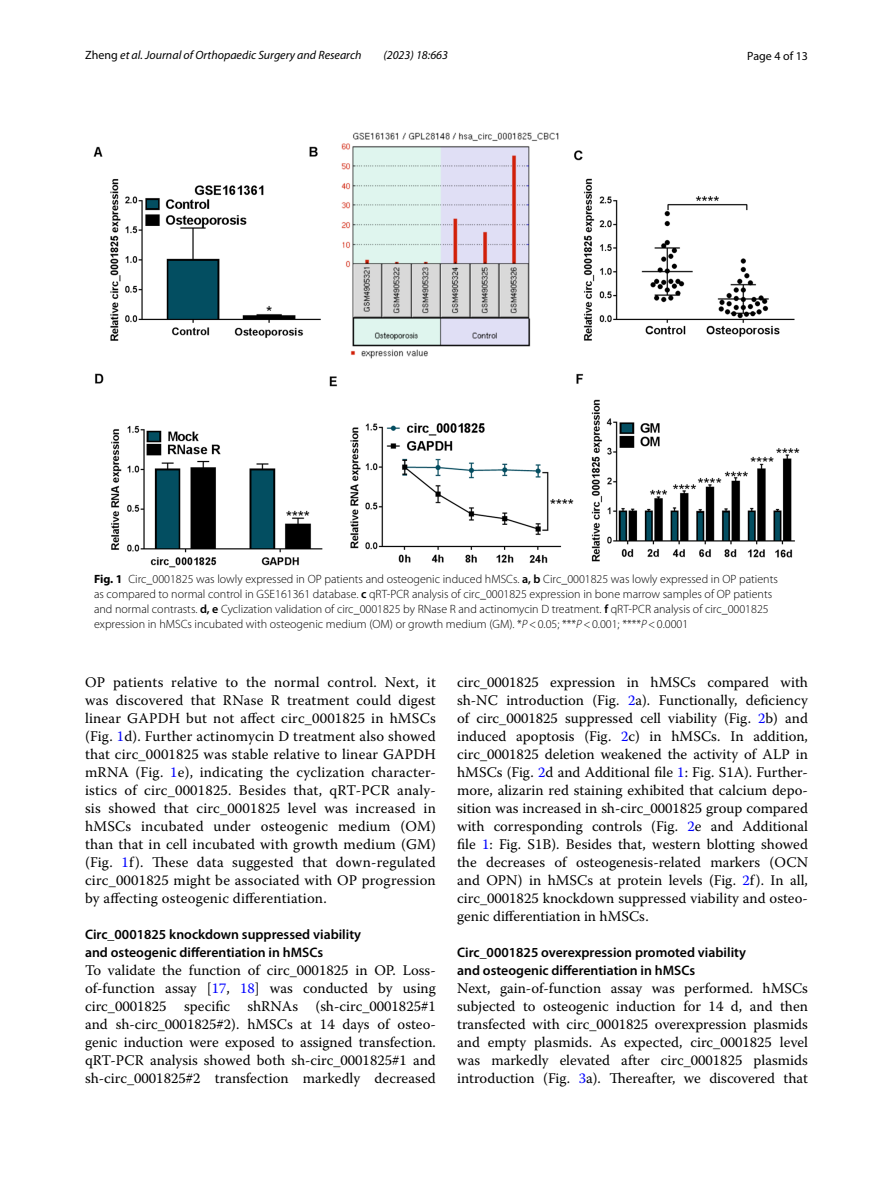
<style>
.page{position:relative;width:893px;height:1187px;background:#fff}
.page>*{position:absolute;margin:0;border:0;box-sizing:border-box;transform-origin:0 0}
.t1{font:14.7px/18px "Warnock Pro";color:#000;text-align:justify}
.t2{font:600 13.8px/18px "Myriad Pro";color:#000}
.t3{font:300 12px/15px "Myriad Pro";color:#000}
.t4{font:italic 12px "Myriad Pro";color:#000}
.t5{font:12px "Myriad Pro";color:#000}
.s1{font-style:normal}
.s2{font-weight:700}
.s3{font-weight:600}
.s4{font-style:italic}
.s5{color:#00f}
</style>
<div class="page">
<img style="left:94px;top:133px;width:705px;height:434px">
<p class="t4" style="left:85px;top:48px;width:278px"><span class="s1">Zheng</span> et al. Journal of Orthopaedic Surgery and Research</p>
<p class="t4" style="left:383px;top:48px;width:66px">(2023) 18:663</p>
<p class="t5" style="left:747px;top:48px;width:62px">Page 4 of 13</p>
<p class="t3" style="left:94px;top:571px;width:685px"><span class="s2">Fig. 1</span> Circ_0001825 was lowly expressed in OP patients and osteogenic induced hMSCs. <span class="s3">a, b</span> Circ_0001825 was lowly expressed in OP patients as compared to normal control in GSE161361 database. <span class="s3">c</span> qRT-PCR analysis of circ_0001825 expression in bone marrow samples of OP patients and normal contrasts. <span class="s3">d, e</span> Cyclization validation of circ_0001825 by RNase R and actinomycin D treatment. <span class="s3">f</span> qRT-PCR analysis of circ_0001825 expression in hMSCs incubated with osteogenic medium (OM) or growth medium (GM). *<span class="s4">P</span>&lt;0.05; ***<span class="s4">P</span>&lt;0.001; ****<span class="s4">P</span>&lt;0.0001</p>
<p class="t1" style="left:85px;top:672px;width:352px">OP patients relative to the normal control. Next, it was discovered that RNase R treatment could digest linear GAPDH but not affect circ_0001825 in hMSCs (Fig. <span class="s5">1</span>d). Further actinomycin D treatment also showed that circ_0001825 was stable relative to linear GAPDH mRNA (Fig. <span class="s5">1</span>e), indicating the cyclization character&shy;istics of circ_0001825. Besides that, qRT-PCR analy&shy;sis showed that circ_0001825 level was increased in hMSCs incubated under osteogenic medium (OM) than that in cell incubated with growth medium (GM) (Fig. <span class="s5">1</span>f). These data suggested that down-regulated circ_0001825 might be associated with OP progression by affecting osteogenic differentiation.</p>
<p class="t2" style="left:85px;top:924px;width:278px">Circ_0001825 knockdown suppressed viability and osteogenic differentiation in hMSCs</p>
<p class="t1" style="left:85px;top:960px;width:352px">To validate the function of circ_0001825 in OP. Loss&shy;of-function assay [<span class="s5">17</span>, <span class="s5">18</span>] was conducted by using circ_0001825 specific shRNAs (sh-circ_0001825#1 and sh-circ_0001825#2). hMSCs at 14 days of osteo&shy;genic induction were exposed to assigned transfection. qRT-PCR analysis showed both sh-circ_0001825#1 and sh-circ_0001825#2 transfection markedly decreased</p>
<p class="t1" style="left:457px;top:672px;width:352px">circ_0001825 expression in hMSCs compared with sh-NC introduction (Fig. <span class="s5">2</span>a). Functionally, deficiency of circ_0001825 suppressed cell viability (Fig. <span class="s5">2</span>b) and induced apoptosis (Fig. <span class="s5">2</span>c) in hMSCs. In addition, circ_0001825 deletion weakened the activity of ALP in hMSCs (Fig. <span class="s5">2</span>d and Additional file <span class="s5">1</span>: Fig. S1A). Further&shy;more, alizarin red staining exhibited that calcium depo&shy;sition was increased in sh-circ_0001825 group compared with corresponding controls (Fig. <span class="s5">2</span>e and Additional file <span class="s5">1</span>: Fig. S1B). Besides that, western blotting showed the decreases of osteogenesis-related markers (OCN and OPN) in hMSCs at protein levels (Fig. <span class="s5">2</span>f). In all, circ_0001825 knockdown suppressed viability and osteo&shy;genic differentiation in hMSCs.</p>
<p class="t2" style="left:457px;top:942px;width:290px">Circ_0001825 overexpression promoted viability and osteogenic differentiation in hMSCs</p>
<p class="t1" style="left:457px;top:978px;width:352px">Next, gain-of-function assay was performed. hMSCs subjected to osteogenic induction for 14 d, and then transfected with circ_0001825 overexpression plasmids and empty plasmids. As expected, circ_0001825 level was markedly elevated after circ_0001825 plasmids introduction (Fig. <span class="s5">3</span>a). Thereafter, we discovered that</p>
</div>
